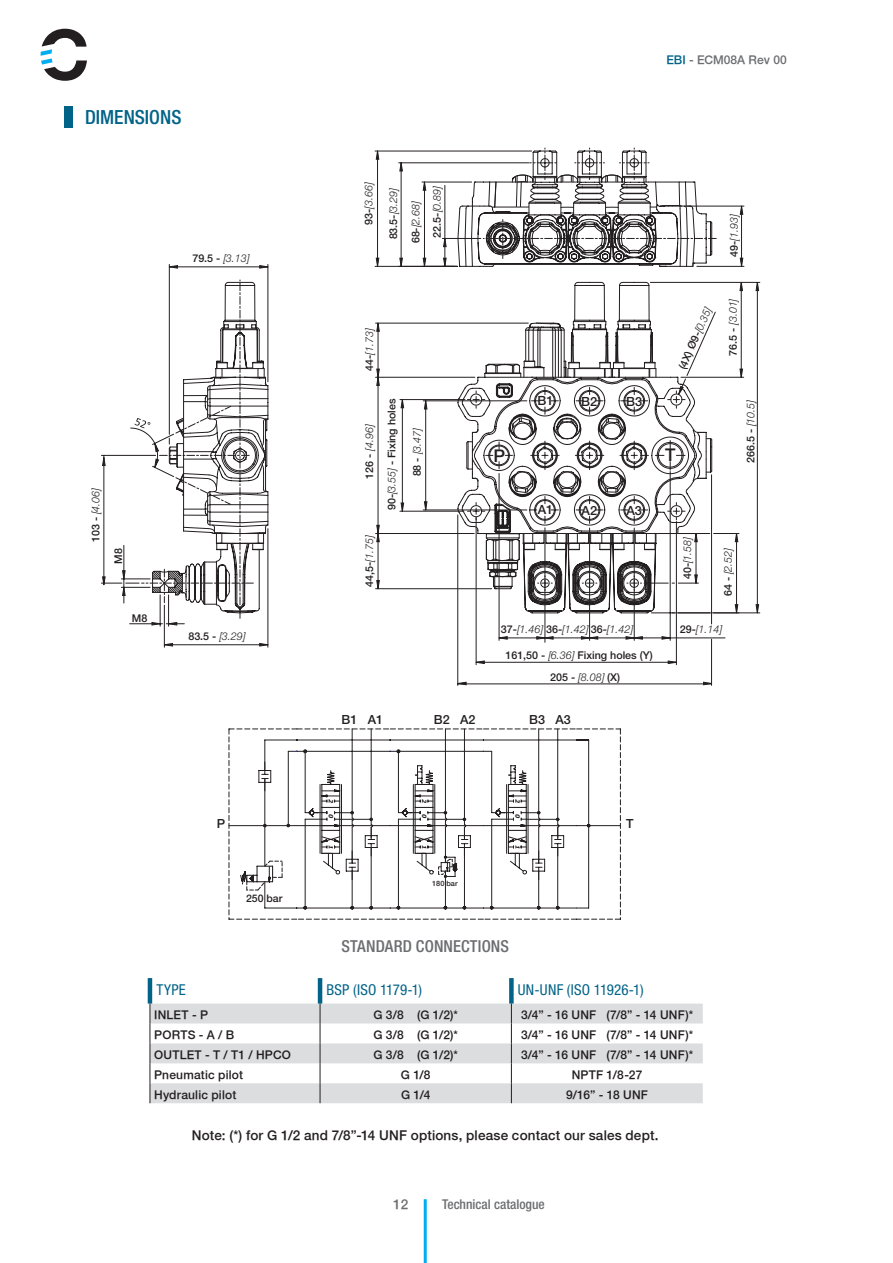
<style>
.page{position:relative;width:893px;height:1263px;background:#fff}
.page>*{position:absolute;margin:0;border:0;box-sizing:border-box;transform-origin:0 0}
.t1{font:500 condensed 19.5px "Helvetica Neue LT Pro";color:#006387}
.t2{font:500 17.55px "Helvetica Neue";color:#231f20}
.t3{font:500 condensed 16.5px "Helvetica Neue LT Pro";letter-spacing:.005em;color:#6c6d70}
.t4{font:condensed 15px "Helvetica Neue LT Std";letter-spacing:.015em;color:#006387}
.t5{font:500 13.5px "Helvetica Neue";letter-spacing:.01em;color:#231f20}
.t6{font:500 condensed 13.5px "Helvetica Neue LT Pro";color:#6c6d70}
.t7{font:500 13.5px "Helvetica Neue";color:#6c6d70}
.t8{font:500 12.75px "Helvetica Neue";color:#231f20}
.t9{font:500 12.6px "Helvetica Neue";color:#231f20}
.t10{font:500 12px "Helvetica Neue";letter-spacing:.015em;color:#231f20}
.t11{font:500 12px "Helvetica Neue";color:#6c6d70}
.t12{font:italic 10.8px "Helvetica Neue";color:#231f20}
.t13{font:500 10.8px "Helvetica Neue";color:#231f20}
.t14{font:500 10.65px "Helvetica Neue";color:#231f20}
.t15{font:500 10.5px "Helvetica Neue";color:#231f20}
.t16{font:500 7.35px "Helvetica Neue";color:#231f20}
.t17{font:italic 700 6px "Verdana";color:#231f20}
.s1{font-weight:500;font-style:normal}
.s2{color:#006387}
.s3{font-weight:400;font-style:italic}
</style>
<div class="page">
<hr style="left:424px;top:1199px;width:3px;height:64px;background:#00aeef">
<svg style="left:41px;top:29px;width:46px;height:52px"></svg>
<svg style="left:714px;top:613px;width:25px;height:1px"></svg>
<hr style="left:697px;top:266px;width:47px;height:1px;background:#231f20">
<hr style="left:687px;top:206px;width:57px;height:1px;background:#231f20">
<hr style="left:457px;top:515px;width:1px;height:170px;background:#231f20">
<hr style="left:268px;top:529px;width:1px;height:118px;background:#231f20">
<hr style="left:164px;top:605px;width:1px;height:42px;background:#231f20">
<svg style="left:742px;top:282px;width:17px;height:331px"></svg>
<svg style="left:168px;top:151px;width:575px;height:434px"></svg>
<svg style="left:458px;top:682px;width:8px;height:3px"></svg>
<svg style="left:169px;top:266px;width:99px;height:2px"></svg>
<svg style="left:164px;top:643px;width:104px;height:3px"></svg>
<svg style="left:457px;top:282px;width:250px;height:335px"></svg>
<svg style="left:466px;top:323px;width:246px;height:363px"></svg>
<svg style="left:523px;top:267px;width:171px;height:419px"></svg>
<svg style="left:400px;top:148px;width:312px;height:119px"></svg>
<svg style="left:101px;top:280px;width:168px;height:345px"></svg>
<div style="left:64px;top:106px;width:8px;height:22px;background:#006387"></div>
<svg style="left:229px;top:728px;width:392px;height:192px"></svg>
<svg style="left:151px;top:1003px;width:552px;height:100px;fill:#dcdddf"></svg>
<hr style="left:148px;top:978px;width:4px;height:25px;background:#006387">
<hr style="left:318px;top:978px;width:4px;height:25px;background:#006387">
<svg style="left:150px;top:1003px;width:1px;height:100px"></svg>
<svg style="left:320px;top:1003px;width:1px;height:100px"></svg>
<div style="left:509px;top:978px;width:5px;height:25px;background:#006387"></div>
<svg style="left:511px;top:1003px;width:1px;height:100px"></svg>
<p class="t1" style="left:85px;top:105px;width:98px">DIMENSIONS</p>
<p class="t12" style="left:192px;top:252px;width:59px"><span class="s1">79.5 -</span> [3.13]</p>
<p class="t12" style="left:89px;top:542px;width:57px;rotate:-90deg"><span class="s1">103 -</span> [4.06]</p>
<p class="t13" style="left:112px;top:563px;width:17px;rotate:-90deg">M8</p>
<p class="t13" style="left:132px;top:612px;width:17px">M8</p>
<p class="t12" style="left:188px;top:630px;width:59px"><span class="s1">83.5 -</span> [3.29]</p>
<p class="t11" style="left:666px;top:52px;width:122px"><span class="s2">EBI</span> - ECM08A Rev 00</p>
<p class="t12" style="left:362px;top:225px;width:45px;rotate:-90deg"><span class="s1">93-</span>[3.66]</p>
<p class="t12" style="left:387px;top:239px;width:54px;rotate:-90deg"><span class="s1">83.5-</span>[3.29]</p>
<p class="t12" style="left:409px;top:243px;width:45px;rotate:-90deg"><span class="s1">68-</span>[2.68]</p>
<p class="t12" style="left:431px;top:238px;width:54px;rotate:-90deg"><span class="s1">22.5-</span>[0.89]</p>
<p class="t12" style="left:363px;top:371px;width:45px;rotate:-90deg"><span class="s1">44-</span>[1.73]</p>
<p class="t12" style="left:363px;top:479px;width:57px;rotate:-90deg"><span class="s1">126 -</span> [4.96]</p>
<p class="t12" style="left:363px;top:587px;width:54px;rotate:-90deg"><span class="s1">44,5-</span>[1.75]</p>
<p class="t13" style="left:385px;top:510px;width:113px;rotate:-90deg">90-<span class="s3">[3.55]</span> - Fixing holes</p>
<p class="t12" style="left:411px;top:476px;width:51px;rotate:-90deg"><span class="s1">88 -</span> [3.47]</p>
<p class="t12" style="left:728px;top:257px;width:45px;rotate:-90deg"><span class="s1">49-</span>[1.93]</p>
<p class="t8" style="left:537px;top:393px;width:17px">B1</p>
<p class="t8" style="left:581px;top:393px;width:17px">B2</p>
<p class="t8" style="left:626px;top:393px;width:17px">B3</p>
<p class="t14" style="left:676px;top:366px;width:68px;rotate:-66deg">(4X) Ø9-<span class="s3">[0.35]</span></p>
<p class="t2" style="left:493px;top:445px;width:13px">P</p>
<p class="t2" style="left:665px;top:444px;width:12px">T</p>
<p class="t12" style="left:727px;top:356px;width:60px;rotate:-90deg"><span class="s1">76.5 -</span> [3.01]</p>
<p class="t13" style="left:744px;top:463px;width:66px;rotate:-90deg">266.5 - <span class="s3">[10.5]</span></p>
<p class="t8" style="left:538px;top:502px;width:17px">A1</p>
<p class="t8" style="left:582px;top:503px;width:17px">A2</p>
<p class="t8" style="left:626px;top:503px;width:17px">A3</p>
<p class="t12" style="left:681px;top:579px;width:45px;rotate:-90deg"><span class="s1">40-</span>[1.58]</p>
<p class="t12" style="left:721px;top:596px;width:51px;rotate:-90deg"><span class="s1">64 -</span> [2.52]</p>
<p class="t12" style="left:501px;top:623px;width:134px"><span class="s1">37-</span>[1.46] <span class="s1">36-</span>[1.42] <span class="s1">36-</span>[1.42]</p>
<p class="t12" style="left:680px;top:623px;width:44px"><span class="s1">29-</span>[1.14]</p>
<p class="t13" style="left:505px;top:649px;width:149px">161,50 - <span class="s3">[6.36]</span> Fixing holes (Y)</p>
<p class="t13" style="left:550px;top:670px;width:71px">205 - <span class="s3">[8.08]</span> (X)</p>
<p class="t9" style="left:341px;top:712px;width:43px">B1 A1</p>
<p class="t9" style="left:434px;top:712px;width:43px">B2 A2</p>
<p class="t9" style="left:529px;top:712px;width:43px">B3 A3</p>
<p class="t17" style="left:335px;top:799px;width:6px;rotate:90deg">2</p>
<p class="t17" style="left:428px;top:799px;width:6px;rotate:90deg">2</p>
<p class="t17" style="left:522px;top:799px;width:6px;rotate:90deg">2</p>
<p class="t17" style="left:335px;top:814px;width:6px;rotate:90deg">0</p>
<p class="t17" style="left:335px;top:845px;width:6px;rotate:90deg">1</p>
<p class="t17" style="left:429px;top:814px;width:6px;rotate:90deg">0</p>
<p class="t17" style="left:428px;top:845px;width:6px;rotate:90deg">1</p>
<p class="t17" style="left:522px;top:814px;width:6px;rotate:90deg">0</p>
<p class="t17" style="left:522px;top:845px;width:6px;rotate:90deg">1</p>
<p class="t9" style="left:217px;top:816px;width:10px">P</p>
<p class="t9" style="left:626px;top:816px;width:9px">T</p>
<p class="t15" style="left:246px;top:892px;width:38px">250 bar</p>
<p class="t16" style="left:432px;top:879px;width:27px">180 bar</p>
<p class="t3" style="left:341px;top:936px;width:169px">STANDARD CONNECTIONS</p>
<p class="t4" style="left:156px;top:981px;width:31px">TYPE</p>
<p class="t4" style="left:326px;top:981px;width:97px">BSP (ISO 1179-1)</p>
<p class="t4" style="left:518px;top:981px;width:127px">UN-UNF (ISO 11926-1)</p>
<p class="t10" style="left:154px;top:1008px;width:55px">INLET - P</p>
<p class="t10" style="left:373px;top:1008px;width:86px">G 3/8 (G 1/2)*</p>
<p class="t10" style="left:521px;top:1008px;width:174px">3/4” - 16 UNF (7/8” - 14 UNF)*</p>
<p class="t10" style="left:154px;top:1028px;width:81px">PORTS - A / B</p>
<p class="t10" style="left:373px;top:1028px;width:86px">G 3/8 (G 1/2)*</p>
<p class="t10" style="left:521px;top:1028px;width:174px">3/4” - 16 UNF (7/8” - 14 UNF)*</p>
<p class="t10" style="left:154px;top:1048px;width:138px">OUTLET - T / T1 / HPCO</p>
<p class="t10" style="left:373px;top:1048px;width:86px">G 3/8 (G 1/2)*</p>
<p class="t10" style="left:521px;top:1048px;width:174px">3/4” - 16 UNF (7/8” - 14 UNF)*</p>
<p class="t10" style="left:154px;top:1068px;width:90px">Pneumatic pilot</p>
<p class="t10" style="left:401px;top:1068px;width:31px">G 1/8</p>
<p class="t10" style="left:572px;top:1068px;width:72px">NPTF 1/8-27</p>
<p class="t10" style="left:154px;top:1087px;width:84px">Hydraulic pilot</p>
<p class="t10" style="left:401px;top:1087px;width:31px">G 1/4</p>
<p class="t10" style="left:566px;top:1087px;width:83px">9/16” - 18 UNF</p>
<p class="t5" style="left:192px;top:1127px;width:468px">Note: (*) for G 1/2 and 7/8”-14 UNF options, please contact our sales dept.</p>
<p class="t7" style="left:393px;top:1196px;width:17px">12</p>
<p class="t6" style="left:442px;top:1196px;width:104px">Technical catalogue</p>
</div>
